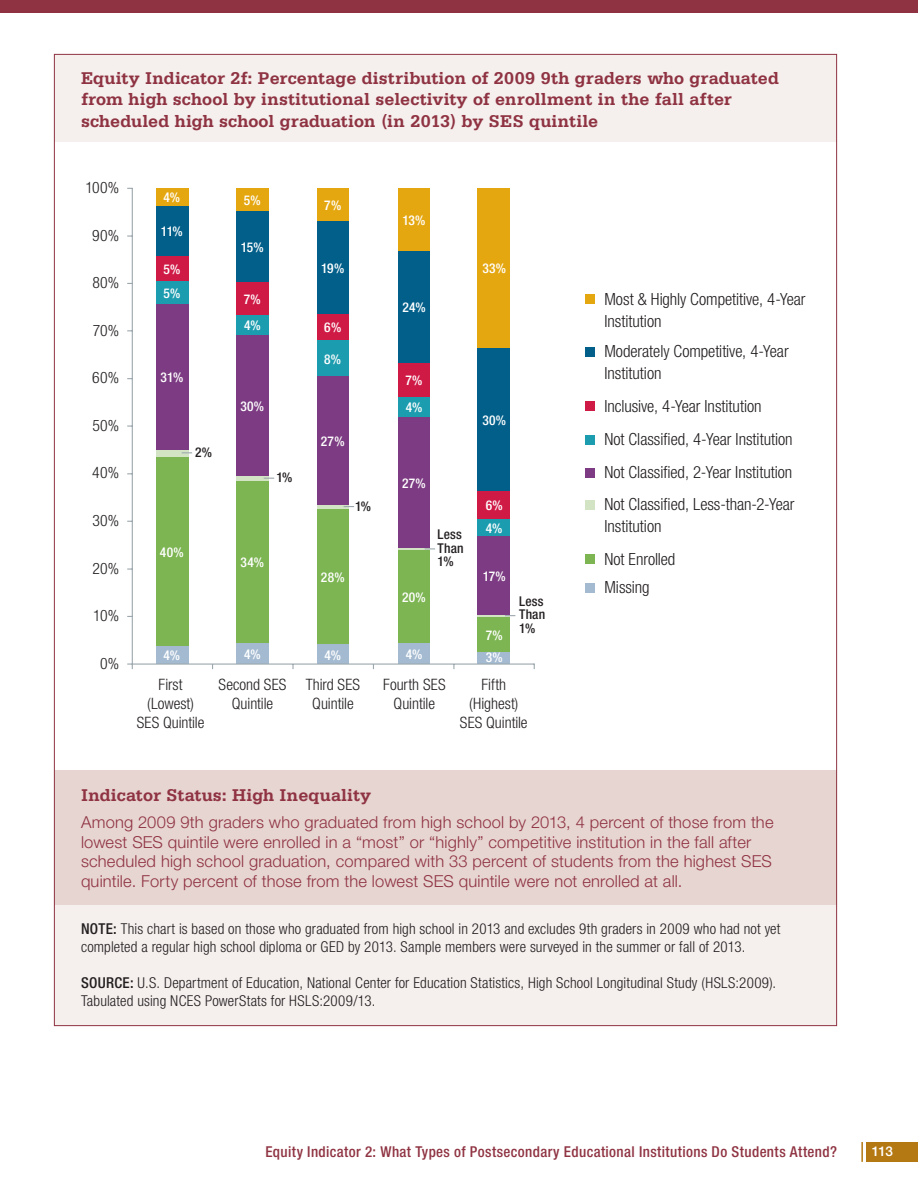
<style>
.page{position:relative;width:918px;height:1188px;background:#fff}
.page>*{position:absolute;margin:0;border:0;box-sizing:border-box;transform-origin:0 0}
.Question{font:700 18px/21.6px "Serifa";letter-spacing:.005em;color:#8f3342}
.t1{font:300 condensed 16.8px/33px "Helvetica Neue LT Std";color:#231f20}
.Indicator_Status{font:300 16.5px/19.8px "Helvetica Neue LT Std";letter-spacing:.01em;color:#8f3342}
.t2{font:300 condensed 15.75px/19.5px "Helvetica Neue LT Std";color:#231f20;text-align:center}
.Note___Source{font:300 condensed 15px/18px "Helvetica Neue LT Std";letter-spacing:.01em;color:#231f20}
.t3{font:500 condensed 15px "Helvetica Neue LT Std";letter-spacing:.025em;color:#8f3342}
.t4{font:500 condensed 13.5px "Helvetica Neue LT Std";letter-spacing:.02em;color:#fff}
.t5{font:500 condensed 13.5px/13.5px "Helvetica Neue LT Std";letter-spacing:.015em;color:#231f20;text-align:justify}
.Folio_-_section_titl{font:500 13.5px "Helvetica Neue LT Std";color:#fff}
.s1{font-weight:500}
</style>
<div class="page">
<div style="left:478px;top:652px;width:32px;height:12px;background:#a3bad1"></div>
<div style="left:398px;top:643px;width:32px;height:21px;background:#a3bad1"></div>
<div style="left:317px;top:644px;width:32px;height:20px;background:#a3bad1"></div>
<div style="left:237px;top:643px;width:32px;height:21px;background:#a3bad1"></div>
<div style="left:156px;top:646px;width:33px;height:18px;background:#a3bad1"></div>
<div style="left:478px;top:616px;width:32px;height:36px;background:#7cb551"></div>
<div style="left:398px;top:550px;width:32px;height:93px;background:#7cb551"></div>
<div style="left:317px;top:509px;width:32px;height:135px;background:#7cb551"></div>
<div style="left:237px;top:481px;width:32px;height:162px;background:#7cb551"></div>
<div style="left:156px;top:457px;width:33px;height:189px;background:#7cb551"></div>
<hr style="left:478px;top:615px;width:32px;height:1px;background:#d3e4c4">
<hr style="left:398px;top:548px;width:32px;height:2px;background:#d3e4c4">
<hr style="left:317px;top:505px;width:32px;height:4px;background:#d3e4c4">
<div style="left:237px;top:476px;width:32px;height:5px;background:#d3e4c4"></div>
<div style="left:156px;top:450px;width:33px;height:7px;background:#d3e4c4"></div>
<div style="left:478px;top:536px;width:32px;height:79px;background:#7c3b82"></div>
<div style="left:398px;top:417px;width:32px;height:131px;background:#7c3b82"></div>
<div style="left:317px;top:376px;width:32px;height:129px;background:#7c3b82"></div>
<div style="left:237px;top:335px;width:32px;height:141px;background:#7c3b82"></div>
<div style="left:156px;top:304px;width:33px;height:146px;background:#7c3b82"></div>
<div style="left:478px;top:518px;width:32px;height:18px;background:#1c9caf"></div>
<div style="left:398px;top:397px;width:32px;height:20px;background:#1c9caf"></div>
<div style="left:317px;top:340px;width:32px;height:36px;background:#1c9caf"></div>
<div style="left:237px;top:315px;width:32px;height:20px;background:#1c9caf"></div>
<div style="left:156px;top:281px;width:33px;height:23px;background:#1c9caf"></div>
<div style="left:478px;top:491px;width:32px;height:27px;background:#d01a46"></div>
<div style="left:398px;top:363px;width:32px;height:34px;background:#d01a46"></div>
<div style="left:317px;top:313px;width:32px;height:27px;background:#d01a46"></div>
<div style="left:237px;top:282px;width:32px;height:33px;background:#d01a46"></div>
<div style="left:156px;top:256px;width:33px;height:25px;background:#d01a46"></div>
<div style="left:478px;top:348px;width:32px;height:143px;background:#015f8a"></div>
<div style="left:398px;top:250px;width:32px;height:113px;background:#015f8a"></div>
<div style="left:317px;top:221px;width:32px;height:92px;background:#015f8a"></div>
<div style="left:237px;top:211px;width:32px;height:71px;background:#015f8a"></div>
<div style="left:156px;top:205px;width:33px;height:51px;background:#015f8a"></div>
<div style="left:478px;top:188px;width:32px;height:160px;background:#e5a710"></div>
<div style="left:398px;top:188px;width:32px;height:62px;background:#e5a710"></div>
<div style="left:317px;top:188px;width:32px;height:33px;background:#e5a710"></div>
<div style="left:237px;top:188px;width:32px;height:23px;background:#e5a710"></div>
<div style="left:156px;top:188px;width:33px;height:17px;background:#e5a710"></div>
<hr style="left:132px;top:188px;width:1px;height:476px;background:#9da8ae">
<hr style="left:132px;top:663px;width:402px;height:2px;background:#9da8ae">
<svg style="left:127px;top:663px;width:6px;height:6px"></svg>
<div style="left:585px;top:294px;width:10px;height:10px;background:#e5a710"></div>
<div style="left:585px;top:347px;width:10px;height:10px;background:#015f8a"></div>
<div style="left:585px;top:402px;width:10px;height:9px;background:#d01a46"></div>
<div style="left:585px;top:435px;width:10px;height:10px;background:#1c9caf"></div>
<div style="left:585px;top:468px;width:10px;height:10px;background:#7c3b82"></div>
<div style="left:585px;top:500px;width:10px;height:10px;background:#d3e4c4"></div>
<div style="left:585px;top:555px;width:10px;height:9px;background:#7cb551"></div>
<div style="left:585px;top:583px;width:10px;height:10px;background:#a3bad1"></div>
<div style="left:54px;top:54px;width:783px;height:88px;background:#f5f0ee"></div>
<div style="left:54px;top:904px;width:783px;height:122px;background:#f5f0ee"></div>
<div style="left:54px;top:770px;width:783px;height:135px;background:#e7d5d2"></div>
<div style="left:0;top:0;width:918px;height:13px;background:#8f3342"></div>
<div style="left:866px;top:1142px;width:52px;height:20px;background:#b47913"></div>
<hr style="left:861px;top:1142px;width:2px;height:20px;background:#b47913">
<p class="Question" style="left:81px;top:67px;width:700px">Equity Indicator 2f: Percentage distribution of 2009 9th graders who graduated from high school by institutional selectivity of enrollment in the fall after scheduled high school graduation (in 2013) by SES quintile</p>
<p class="t2" style="left:85px;top:178px;width:35px">100%</p>
<p class="t2" style="left:92px;top:225px;width:28px">90%</p>
<p class="t2" style="left:92px;top:273px;width:28px">80%</p>
<p class="t2" style="left:93px;top:320px;width:28px">70%</p>
<p class="t2" style="left:92px;top:368px;width:28px">60%</p>
<p class="t2" style="left:92px;top:415px;width:28px">50%</p>
<p class="t2" style="left:92px;top:463px;width:28px">40%</p>
<p class="t2" style="left:92px;top:511px;width:28px">30%</p>
<p class="t2" style="left:92px;top:558px;width:28px">20%</p>
<p class="t2" style="left:93px;top:606px;width:27px">10%</p>
<p class="t2" style="left:100px;top:653px;width:20px">0%</p>
<p class="t4" style="left:164px;top:189px;width:18px">4%</p>
<p class="t4" style="left:244px;top:192px;width:18px">5%</p>
<p class="t4" style="left:161px;top:223px;width:23px">11%</p>
<p class="t4" style="left:164px;top:261px;width:18px">5%</p>
<p class="t4" style="left:164px;top:285px;width:18px">5%</p>
<p class="t4" style="left:241px;top:239px;width:24px">15%</p>
<p class="t4" style="left:244px;top:291px;width:18px">7%</p>
<p class="t4" style="left:244px;top:317px;width:18px">4%</p>
<p class="t4" style="left:161px;top:369px;width:24px">31%</p>
<p class="t5" style="left:195px;top:446px;width:18px">2%</p>
<p class="t4" style="left:240px;top:398px;width:25px">30%</p>
<p class="t5" style="left:276px;top:471px;width:18px">1%</p>
<p class="t4" style="left:160px;top:544px;width:25px">40%</p>
<p class="t4" style="left:241px;top:554px;width:25px">34%</p>
<p class="t4" style="left:324px;top:197px;width:18px">7%</p>
<p class="t4" style="left:321px;top:260px;width:25px">19%</p>
<p class="t4" style="left:324px;top:319px;width:18px">6%</p>
<p class="t4" style="left:324px;top:351px;width:18px">8%</p>
<p class="t4" style="left:321px;top:433px;width:25px">27%</p>
<p class="t5" style="left:355px;top:499px;width:18px">1%</p>
<p class="t4" style="left:321px;top:569px;width:25px">28%</p>
<p class="t4" style="left:403px;top:212px;width:24px">13%</p>
<p class="t4" style="left:403px;top:299px;width:25px">24%</p>
<p class="t4" style="left:482px;top:260px;width:25px">33%</p>
<p class="t4" style="left:406px;top:372px;width:18px">7%</p>
<p class="t4" style="left:406px;top:400px;width:18px">4%</p>
<p class="t4" style="left:482px;top:412px;width:25px">30%</p>
<p class="t4" style="left:402px;top:475px;width:25px">27%</p>
<p class="t4" style="left:402px;top:589px;width:25px">20%</p>
<p class="t5" style="left:438px;top:527px;width:28px">Less Than 1%</p>
<p class="t4" style="left:486px;top:497px;width:18px">6%</p>
<p class="t4" style="left:486px;top:520px;width:18px">4%</p>
<p class="t4" style="left:483px;top:568px;width:24px">17%</p>
<p class="t4" style="left:486px;top:627px;width:18px">7%</p>
<p class="t4" style="left:164px;top:647px;width:18px">4%</p>
<p class="t4" style="left:244px;top:646px;width:18px">4%</p>
<p class="t4" style="left:324px;top:647px;width:18px">4%</p>
<p class="t4" style="left:406px;top:646px;width:18px">4%</p>
<p class="t4" style="left:486px;top:650px;width:18px">3%</p>
<p class="t5" style="left:519px;top:594px;width:28px">Less Than 1%</p>
<p class="t2" style="left:137px;top:674px;width:69px">First (Lowest)<br>SES Quintile</p>
<p class="t2" style="left:219px;top:674px;width:69px">Second SES<br>Quintile</p>
<p class="t2" style="left:306px;top:674px;width:56px">Third SES<br>Quintile</p>
<p class="t2" style="left:383px;top:674px;width:64px">Fourth SES<br>Quintile</p>
<p class="t2" style="left:460px;top:674px;width:69px">Fifth (Highest)<br>SES Quintile</p>
<p class="t1" style="left:604px;top:288px;width:203px;line-height:22px">Most &amp; Highly Competitive, 4-Year<br>Institution</p>
<p class="t1" style="left:604px;top:340px;width:186px;line-height:22px">Moderately Competitive, 4-Year<br>Institution</p>
<p class="t1" style="left:604px;top:389px;width:192px">Inclusive, 4-Year Institution<br>Not Classified, 4-Year Institution Not Classified, 2-Year Institution Not Classified, Less-than-2-Year</p>
<p class="t1" style="left:604px;top:510px;width:73px;line-height:32.2px">Institution<br>Not Enrolled</p>
<p class="t1" style="left:604px;top:571px;width:47px">Missing</p>
<p class="Question" style="left:81px;top:784px;width:292px">Indicator Status: High Inequality</p>
<p class="Indicator_Status" style="left:81px;top:812px;width:694px">Among 2009 9th graders who graduated from high school by 2013, 4 percent of those from the lowest SES quintile were enrolled in a “most” or “highly” competitive institution in the fall after scheduled high school graduation, compared with 33 percent of students from the highest SES quintile. Forty percent of those from the lowest SES quintile were not enrolled at all.</p>
<p class="Note___Source" style="left:81px;top:920px;width:701px"><span class="s1">NOTE:</span> This chart is based on those who graduated from high school in 2013 and excludes 9th graders in 2009 who had not yet completed a regular high school diploma or GED by 2013. Sample members were surveyed in the summer or fall of 2013.</p>
<p class="Note___Source" style="left:81px;top:974px;width:697px"><span class="s1">SOURCE:</span> U.S. Department of Education, National Center for Education Statistics, High School Longitudinal Study (HSLS:2009).<br>Tabulated using NCES PowerStats for HSLS:2009/13.</p>
<p class="t3" style="left:265px;top:1143px;width:573px">Equity Indicator 2: What Types of Postsecondary Educational Institutions Do Students Attend?</p>
<p class="Folio_-_section_titl" style="left:872px;top:1143px;width:23px">113</p>
</div>
